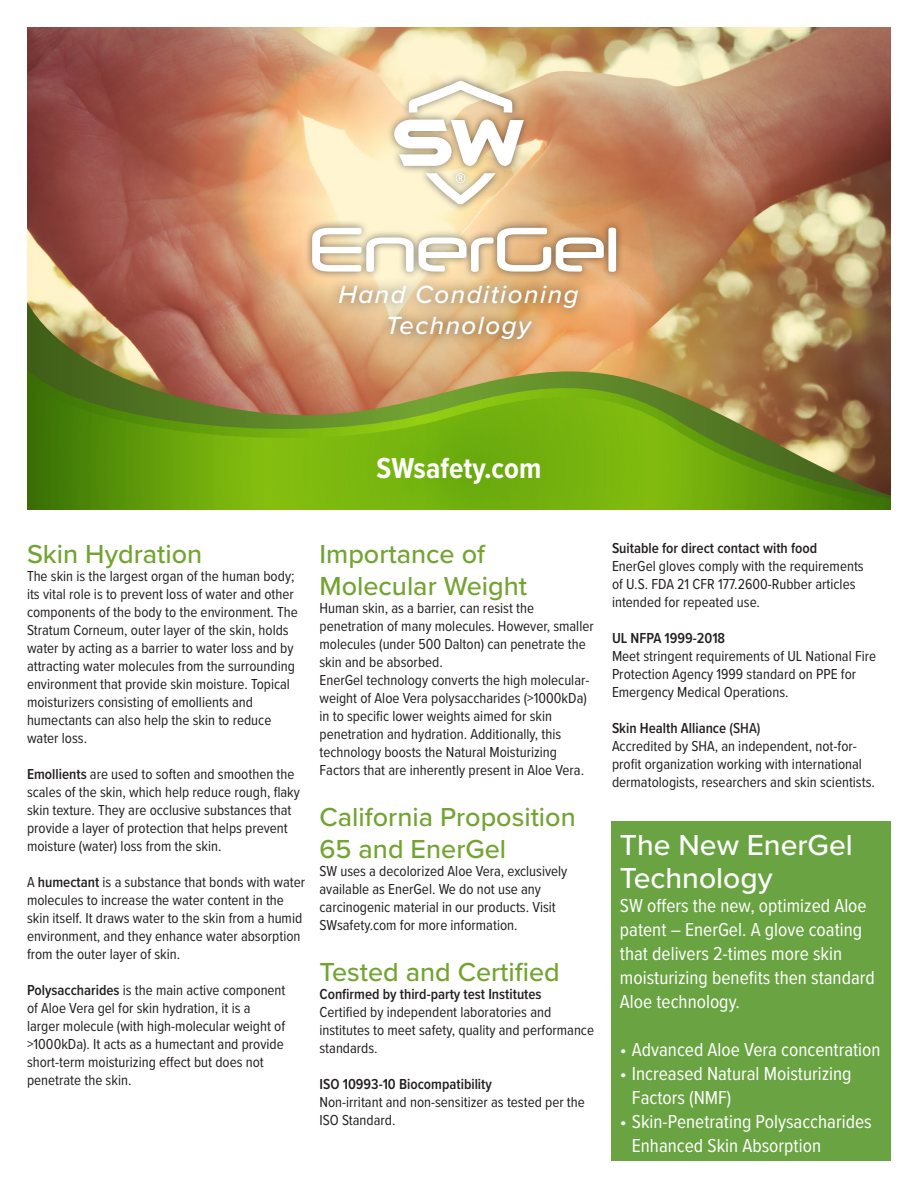
<style>
.page{position:relative;width:918px;height:1188px;background:#fff}
.page>*{position:absolute;margin:0;border:0;box-sizing:border-box;transform-origin:0 0}
.t1{font:500 30px/33px "Proxima Nova";color:#fff}
.t2{font:700 30px "Proxima Nova Cond";color:#fff}
.t3{font:500 27px/32.4px "Proxima Nova";color:#73a432}
.t4{font:italic 500 25.8px/30.9px "Proxima Nova";letter-spacing:.06em;color:#fff;text-align:center}
.t5{font:19.5px/24px "Proxima Nova Cond";color:#fff}
.t6{font:15px/18px "Proxima Nova Cond";color:#231f20}
.s1{font-weight:600}
.s2{font-weight:500}
</style>
<div class="page">
<img style="left:27px;top:27px;width:864px;height:275px">
<svg style="left:27px;top:302px;width:864px;height:66px;background:#b88a5d"></svg>
<svg style="left:27px;top:368px;width:864px;height:142px;background:#799521"></svg>
<div style="left:304px;top:219px;width:320px;height:61px;background:#231f20;opacity:.6"></div>
<svg style="left:312px;top:228px;width:304px;height:44px"></svg>
<div style="left:386px;top:73px;width:145px;height:139px;background:#231f20;opacity:.6"></div>
<svg style="left:409px;top:81px;width:103px;height:32px"></svg>
<svg style="left:394px;top:120px;width:130px;height:46px"></svg>
<svg style="left:425px;top:173px;width:71px;height:31px"></svg>
<div style="left:327px;top:272px;width:264px;height:80px;background:#231f20;opacity:.75"></div>
<div style="left:611px;top:822px;width:280px;height:339px;background:#6aa442"></div>
<p class="t4" style="left:338px;top:278px;width:242px">Hand Conditioning<br>Technology</p>
<p class="t2" style="left:377px;top:446px;width:166px">SWsafety.com</p>
<p class="t3" style="left:27px;top:537px;width:177px">Skin Hydration</p>
<p class="t6" style="left:27px;top:566px;width:272px">The skin is the largest organ of the human body; its vital role is to prevent loss of water and other components of the body to the environment. The Stratum Corneum, outer layer of the skin, holds water by acting as a barrier to water loss and by attracting water molecules from the surrounding environment that provide skin moisture. Topical moisturizers consisting of emollients and humectants can also help the skin to reduce water loss.</p>
<p class="t6" style="left:27px;top:764px;width:274px"><span class="s1">Emollients</span> are used to soften and smoothen the scales of the skin, which help reduce rough, flaky skin texture. They are occlusive substances that provide a layer of protection that helps prevent moisture (water) loss from the skin.</p>
<p class="t6" style="left:27px;top:872px;width:280px">A <span class="s1">humectant</span> is a substance that bonds with water molecules to increase the water content in the skin itself. It draws water to the skin from a humid environment, and they enhance water absorption from the outer layer of skin.</p>
<p class="t6" style="left:27px;top:980px;width:260px"><span class="s1">Polysaccharides</span> is the main active component of Aloe Vera gel for skin hydration, it is a larger molecule (with high-molecular weight of &gt;1000kDa). It acts as a humectant and provide short-term moisturizing effect but does not penetrate the skin.</p>
<p class="t3" style="left:320px;top:537px;width:209px">Importance of<br>Molecular Weight</p>
<p class="t6" style="left:320px;top:599px;width:276px">Human skin, as a barrier, can resist the penetration of many molecules. However, smaller molecules (under 500 Dalton) can penetrate the skin and be absorbed.</p>
<p class="t6" style="left:320px;top:671px;width:271px">EnerGel technology converts the high molecular&shy;weight of Aloe Vera polysaccharides (&gt;1000kDa) in to specific lower weights aimed for skin penetration and hydration. Additionally, this technology boosts the Natural Moisturizing Factors that are inherently present in Aloe Vera.</p>
<p class="t3" style="left:320px;top:800px;width:258px">California Proposition<br>65 and EnerGel</p>
<p class="t6" style="left:320px;top:862px;width:249px">SW uses a decolorized Aloe Vera, exclusively available as EnerGel. We do not use any carcinogenic material in our products. Visit SWsafety.com for more information.</p>
<p class="t3" style="left:320px;top:954px;width:242px">Tested and Certified</p>
<p class="t6" style="left:320px;top:984px;width:276px"><span class="s1">Confirmed by third-party test Institutes<br></span>Certified by independent laboratories and institutes to meet safety, quality and performance standards.</p>
<p class="t6" style="left:320px;top:1074px;width:267px"><span class="s1">ISO 10993-10 Biocompatibility<br></span>Non-irritant and non-sensitizer as tested per the<br>ISO Standard.</p>
<p class="t6" style="left:612px;top:539px;width:253px"><span class="s1">Suitable for direct contact with food </span>EnerGel gloves comply with the requirements of U.S. FDA 21 CFR 177.2600-Rubber articles intended for repeated use.</p>
<p class="t6" style="left:612px;top:629px;width:266px"><span class="s1">UL NFPA 1999-2018<br></span>Meet stringent requirements of UL National Fire Protection Agency 1999 standard on PPE for Emergency Medical Operations.</p>
<p class="t6" style="left:612px;top:719px;width:264px"><span class="s1">Skin Health Alliance</span> <span class="s2">(SHA)<br></span>Accredited by SHA, an independent, not-for&shy;profit organization working with international dermatologists, researchers and skin scientists.</p>
<p class="t1" style="left:620px;top:827px;width:234px">The New EnerGel<br>Technology</p>
<p class="t5" style="left:620px;top:892px;width:257px">SW offers the new, optimized Aloe patent – EnerGel. A glove coating that delivers 2-times more skin moisturizing benefits then standard<br>Aloe technology.</p>
<p class="t5" style="left:620px;top:1036px;width:262px">• Advanced Aloe Vera concentration</p>
<p class="t5" style="left:632px;top:1060px;width:221px;text-indent:-12px">• Increased Natural Moisturizing<br>Factors (NMF)</p>
<p class="t5" style="left:632px;top:1108px;width:241px;text-indent:-12px">• Skin-Penetrating Polysaccharides<br>Enhanced Skin Absorption</p>
</div>
